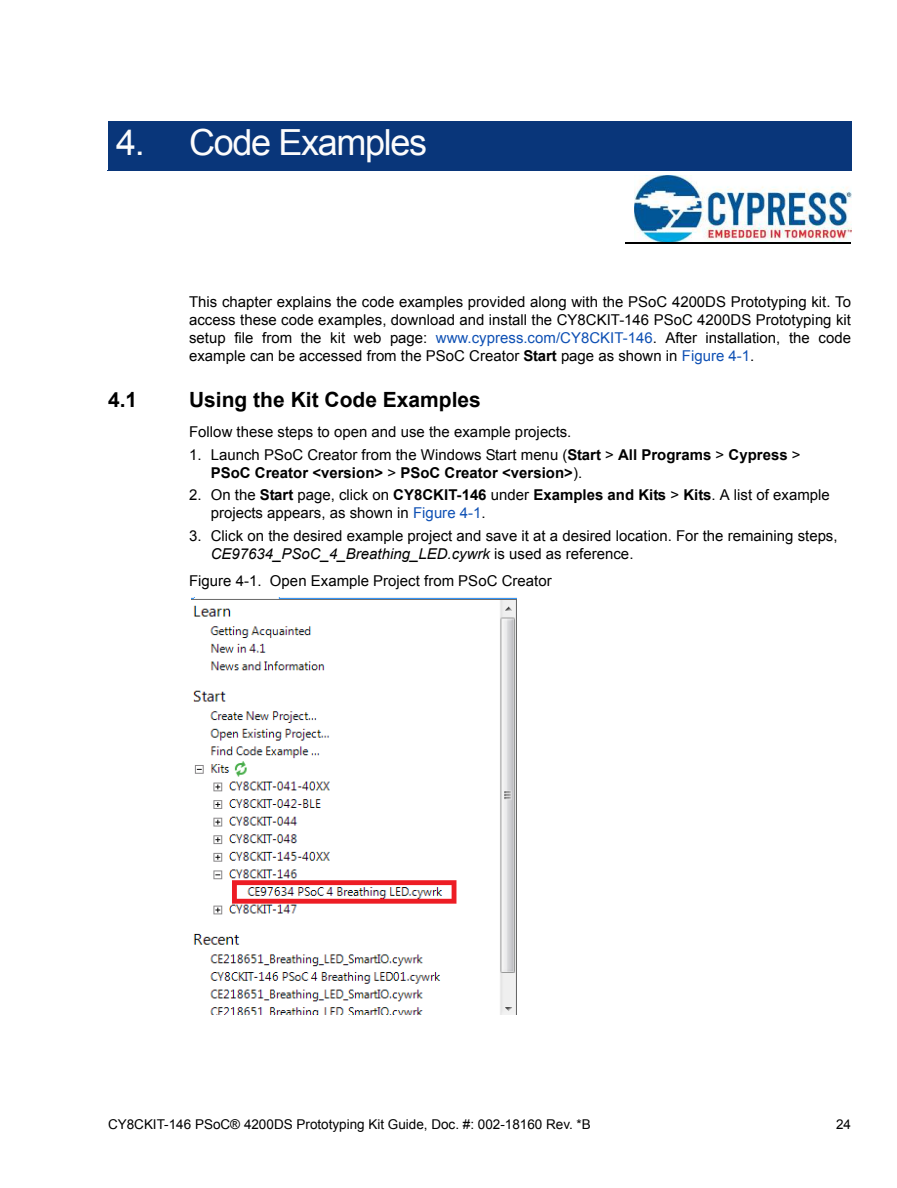
<style>
.page{position:relative;width:897px;height:1188px;background:#fff}
.page>*{position:absolute;margin:0;border:0;box-sizing:border-box;transform-origin:0 0}
.t1{font:36px "Arial";letter-spacing:-.035em;color:#fcfcfc}
.t2{font:700 21px "Arial";color:#000}
.t3{font:15px/18px "Arial";color:#000}
.t4{font:700 15px/18px "Arial";color:#000}
.t5{font:13.5px "Arial";color:#000}
.s1{color:#0e50b4}
.s2{font-weight:700}
.s3{font-weight:400}
.s4{font-style:italic}
</style>
<div class="page">
<img style="left:634px;top:175px;width:217px;height:67px">
<div style="left:108px;top:121px;width:743px;height:50px;background:#09367a"></div>
<hr style="left:625px;top:242px;width:225px;height:1px;background:#000">
<img style="left:191px;top:597px;width:326px;height:418px">
<h1 class="t1" style="left:116px;top:129px;width:312px">4. Code Examples</h1>
<p class="t3" style="left:189px;top:294px;width:663px;text-align:justify">This chapter explains the code examples provided along with the PSoC 4200DS Prototyping kit. To access these code examples, download and install the CY8CKIT-146 PSoC 4200DS Prototyping kit setup file from the kit web page: <span class="s1">www.cypress.com/CY8CKIT-146</span>. After installation, the code example can be accessed from the PSoC Creator <span class="s2">Start</span> page as shown in <span class="s1">Figure 4-1</span>.</p>
<h2 class="t2" style="left:108px;top:392px;width:31px">4.1</h2>
<h2 class="t2" style="left:189px;top:392px;width:293px">Using the Kit Code Examples</h2>
<p class="t3" style="left:189px;top:425px;width:384px">Follow these steps to open and use the example projects.</p>
<p class="t4" style="left:211px;top:447px;width:591px;text-indent:-22px"><span class="s3">1. Launch PSoC Creator from the Windows Start menu (</span>Start <span class="s3">&gt;</span> All Programs <span class="s3">&gt;</span> Cypress <span class="s3">&gt;<br></span>PSoC Creator &lt;version&gt; <span class="s3">&gt;</span> PSoC Creator &lt;version&gt;<span class="s3">).</span></p>
<p class="t3" style="left:211px;top:488px;width:620px;text-indent:-22px">2. On the <span class="s2">Start</span> page, click on <span class="s2">CY8CKIT-146</span> under <span class="s2">Examples and Kits</span> &gt; <span class="s2">Kits</span>. A list of example projects appears, as shown in <span class="s1">Figure 4-1</span>.</p>
<p class="t3" style="left:211px;top:528px;width:628px;text-indent:-22px">3. Click on the desired example project and save it at a desired location. For the remaining steps,<br><span class="s4">CE97634_PSoC_4_Breathing_LED.cywrk</span> is used as reference.</p>
<p class="t3" style="left:189px;top:573px;width:364px">Figure 4-1. Open Example Project from PSoC Creator</p>
<p class="t5" style="left:108px;top:1119px;width:484px">CY8CKIT-146 PSoCÆ 4200DS Prototyping Kit Guide, Doc. #: 002-18160 Rev. *B</p>
<p class="t5" style="left:836px;top:1119px;width:16px">24</p>
</div>
